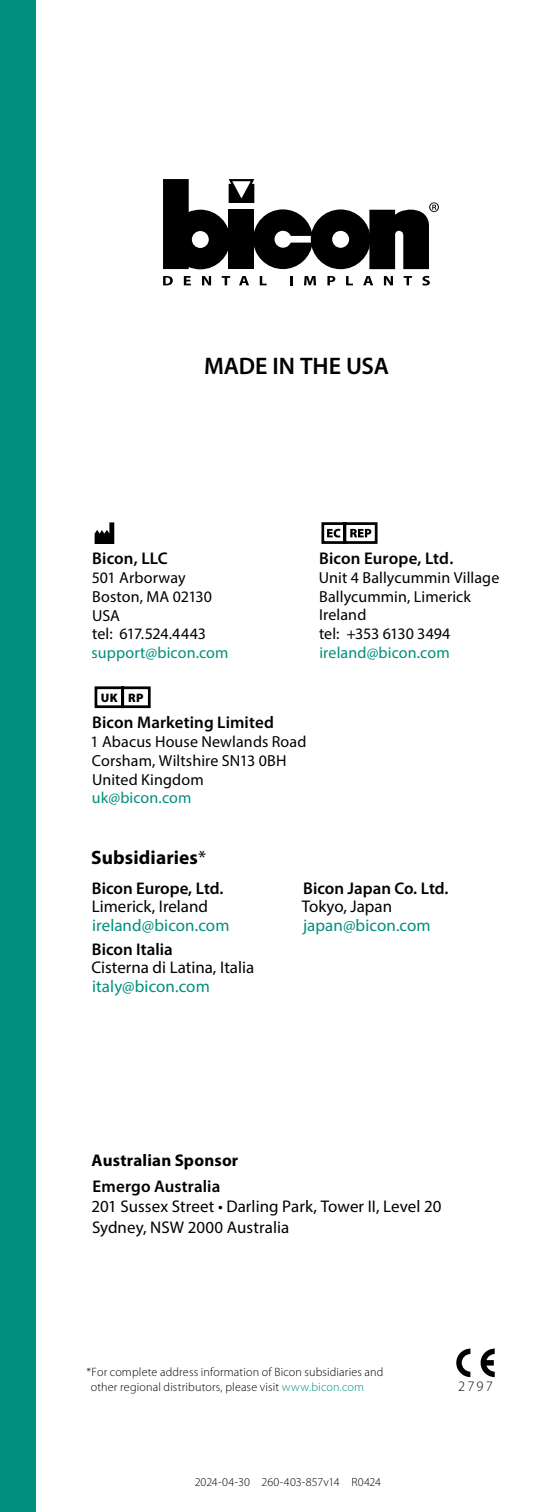
<style>
.page{position:relative;width:540px;height:1512px;background:#fff}
.page>*{position:absolute;margin:0;border:0;box-sizing:border-box;transform-origin:0 0}
.t1{font:600 24px "Myriad Pro";letter-spacing:-.005em;color:#000}
.t2{font:700 19.4px "Myriad Pro";letter-spacing:.005em;color:#000}
.t3{font:17px/20.4px "Myriad Pro";color:#000}
.t4{font:600 17px "Myriad Pro";letter-spacing:.005em;color:#000}
.t5{font:17px "Myriad Pro";letter-spacing:.005em;color:#008e7f}
.t6{font:700 17px "Myriad Pro";letter-spacing:.01em;color:#000}
.t7{font:16px/18.8px "Myriad Pro";letter-spacing:.005em;color:#000}
.t8{font:16px "Myriad Pro";letter-spacing:.01em;color:#008e7f}
.t9{font:300 14.4px "Myriad Pro";color:#000}
.t10{font:900 12.4px "Myriad Pro";color:#000}
.t11{font:300 12.2px/14.6px "Myriad Pro";letter-spacing:.015em;color:#000}
.t12{font:300 12px "Myriad Pro";color:#000}
.s1{font-weight:400}
.s2{color:#008e7f}
</style>
<div class="page">
<div style="left:0;top:0;width:36px;height:1512px;background:#008e7f"></div>
<svg style="left:456px;top:1349px;width:14px;height:28px"></svg>
<svg style="left:481px;top:1349px;width:14px;height:28px"></svg>
<svg style="left:163px;top:179px;width:276px;height:90px"></svg>
<svg style="left:163px;top:276px;width:10px;height:9px"></svg>
<svg style="left:184px;top:276px;width:7px;height:9px"></svg>
<svg style="left:202px;top:276px;width:9px;height:9px"></svg>
<svg style="left:222px;top:276px;width:8px;height:9px"></svg>
<svg style="left:239px;top:276px;width:10px;height:9px"></svg>
<svg style="left:260px;top:276px;width:7px;height:9px"></svg>
<svg style="left:290px;top:276px;width:3px;height:9px"></svg>
<svg style="left:304px;top:276px;width:12px;height:9px"></svg>
<svg style="left:327px;top:276px;width:8px;height:9px"></svg>
<svg style="left:346px;top:276px;width:7px;height:9px"></svg>
<svg style="left:363px;top:276px;width:10px;height:9px"></svg>
<svg style="left:384px;top:276px;width:9px;height:9px"></svg>
<svg style="left:404px;top:276px;width:8px;height:9px"></svg>
<svg style="left:422px;top:276px;width:8px;height:10px"></svg>
<svg style="left:321px;top:522px;width:57px;height:22px"></svg>
<svg style="left:94px;top:686px;width:57px;height:23px"></svg>
<svg style="left:95px;top:522px;width:19px;height:22px"></svg>
<h1 class="t1" style="left:204px;top:352px;width:186px">MADE IN THE USA</h1>
<p class="t4" style="left:92px;top:549px;width:77px">Bicon, LLC</p>
<p class="t7" style="left:92px;top:568px;width:122px">501 Arborway<br>Boston, MA 02130<br>USA<br>tel: 617.524.4443</p>
<p class="t8" style="left:91px;top:643px;width:139px">support@bicon.com</p>
<p class="t10" style="left:101px;top:690px;width:44px">UK RP</p>
<p class="t4" style="left:92px;top:713px;width:183px">Bicon Marketing Limited</p>
<p class="t7" style="left:90px;top:732px;width:218px">1 Abacus House Newlands Road<br>Corsham, Wiltshire SN13 0BH<br>United Kingdom</p>
<p class="t8" style="left:92px;top:788px;width:101px">uk@bicon.com</p>
<p class="t4" style="left:319px;top:549px;width:136px">Bicon Europe, Ltd.</p>
<p class="t7" style="left:319px;top:568px;width:182px">Unit 4 Ballycummin Village<br>Ballycummin, Limerick<br>Ireland<br>tel: +353 6130 3494</p>
<p class="t8" style="left:319px;top:643px;width:132px">ireland@bicon.com</p>
<p class="t2" style="left:91px;top:844px;width:116px">Subsidiaries<span class="s1">*</span></p>
<p class="t4" style="left:92px;top:879px;width:133px">Bicon Europe, Ltd.</p>
<p class="t3" style="left:92px;top:896px;width:118px">Limerick, Ireland</p>
<p class="t5" style="left:92px;top:915px;width:139px">ireland@bicon.com</p>
<p class="t4" style="left:92px;top:940px;width:82px">Bicon Italia</p>
<p class="t3" style="left:91px;top:957px;width:164px">Cisterna di Latina, Italia</p>
<p class="t5" style="left:92px;top:976px;width:119px">italy@bicon.com</p>
<p class="t4" style="left:303px;top:879px;width:147px">Bicon Japan Co. Ltd.</p>
<p class="t3" style="left:302px;top:896px;width:92px">Tokyo, Japan</p>
<p class="t5" style="left:303px;top:915px;width:129px">japan@bicon.com</p>
<p class="t6" style="left:92px;top:1149px;width:148px">Australian Sponsor</p>
<p class="t4" style="left:93px;top:1177px;width:129px">Emergo Australia</p>
<p class="t3" style="left:91px;top:1196px;width:352px">201 Sussex Street • Darling Park, Tower II, Level 20<br>Sydney, NSW 2000 Australia</p>
<p class="t11" style="left:91px;top:1365px;width:294px;text-indent:-4px">*For complete address information of Bicon subsidiaries and other regional distributors, please visit <span class="s2">www.bicon.com</span></p>
<p class="t12" style="left:195px;top:1475px;width:188px">2024-04-30 260-403-857v14 R0424</p>
<p class="t9" style="left:458px;top:1378px;width:36px">2797</p>
</div>
